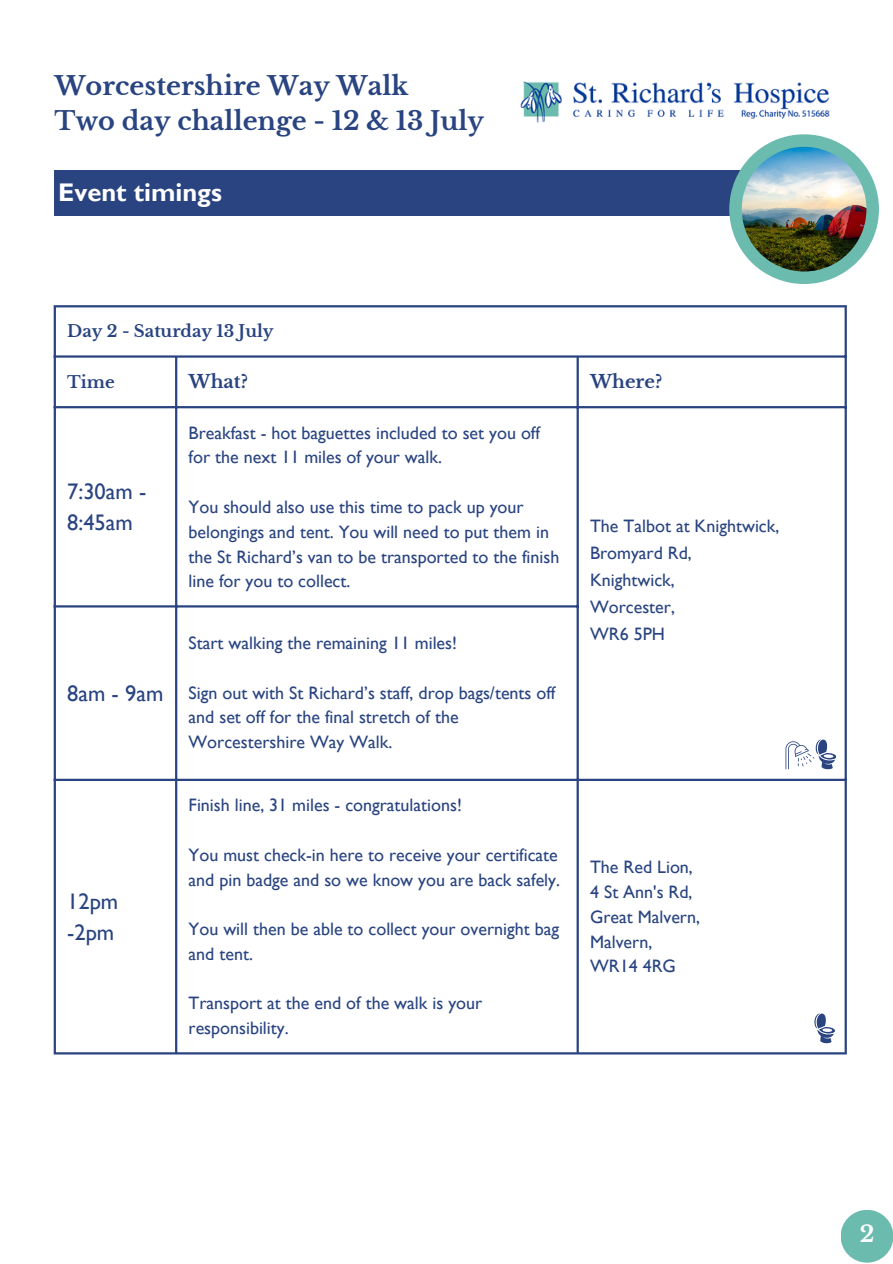
<style>
.page{position:relative;width:893px;height:1264px;background:#fff}
.page>*{position:absolute;margin:0;border:0;box-sizing:border-box;transform-origin:0 0}
.t1{font:700 25.5px/34.8px "Libre Baskerville";color:#294481}
.t2{font:700 25.5px "Gill Sans";color:#fff}
.t3{font:22.5px/30.3px "Gill Sans";color:#294481}
.t4{font:700 22.5px "Libre Baskerville";color:#fff}
.t5{font:18px/24.8px "Gill Sans";color:#294481}
.t6{font:700 18px "Libre Baskerville";color:#294481}
.t7{font:700 16.5px "Libre Baskerville";color:#294481}
</style>
<div class="page">
<img style="left:520px;top:81px;width:310px;height:42px">
<hr style="left:54px;top:307px;width:2px;height:745px;background:#294481">
<hr style="left:175px;top:357px;width:2px;height:695px;background:#294481">
<hr style="left:576px;top:357px;width:2px;height:695px;background:#294481">
<hr style="left:844px;top:307px;width:2px;height:745px;background:#294481">
<hr style="left:54px;top:305px;width:792px;height:2px;background:#294481">
<hr style="left:54px;top:355px;width:792px;height:2px;background:#294481">
<hr style="left:54px;top:406px;width:792px;height:2px;background:#294481">
<hr style="left:54px;top:605px;width:524px;height:2px;background:#294481">
<hr style="left:54px;top:778px;width:792px;height:3px;background:#294481">
<hr style="left:54px;top:1052px;width:792px;height:2px;background:#294481">
<div style="left:54px;top:170px;width:793px;height:45px;background:#294481"></div>
<svg style="left:729px;top:134px;width:149px;height:150px"></svg>
<img style="left:741px;top:147px;width:125px;height:124px">
<svg style="left:814px;top:1013px;width:20px;height:30px"></svg>
<svg style="left:785px;top:739px;width:50px;height:30px"></svg>
<div style="left:840px;top:1209px;width:52px;height:53px;background:#6bbbae;border-radius:50%"></div>
<p class="t1" style="left:54px;top:69px;width:431px">Worcestershire Way Walk<br>Two day challenge - 12 &amp; 13 July</p>
<h1 class="t2" style="left:58px;top:177px;width:165px">Event timings</h1>
<h1 class="t7" style="left:67px;top:321px;width:208px">Day 2 - Saturday 13 July</h1>
<p class="t7" style="left:67px;top:372px;width:49px">Time</p>
<p class="t6" style="left:188px;top:370px;width:61px">What?</p>
<p class="t6" style="left:590px;top:370px;width:74px">Where?</p>
<p class="t3" style="left:67px;top:476px;width:81px">7:30am -<br>8:45am</p>
<p class="t3" style="left:67px;top:678px;width:98px">8am - 9am</p>
<p class="t3" style="left:67px;top:886px;width:53px">12pm -2pm</p>
<p class="t5" style="left:188px;top:420px;width:353px">Breakfast - hot baguettes included to set you off for the next 11 miles of your walk.</p>
<p class="t5" style="left:188px;top:494px;width:372px">You should also use this time to pack up your belongings and tent. You will need to put them in the St Richard’s van to be transported to the finish line for you to collect.</p>
<p class="t5" style="left:188px;top:630px;width:270px">Start walking the remaining 11 miles!</p>
<p class="t5" style="left:188px;top:680px;width:368px">Sign out with St Richard’s staff, drop bags/tents off and set off for the final stretch of the<br>Worcestershire Way Walk.</p>
<p class="t5" style="left:188px;top:792px;width:275px">Finish line, 31 miles - congratulations!</p>
<p class="t5" style="left:188px;top:842px;width:373px">You must check-in here to receive your certificate and pin badge and so we know you are back safely.</p>
<p class="t5" style="left:188px;top:916px;width:372px">You will then be able to collect your overnight bag and tent.</p>
<p class="t5" style="left:188px;top:990px;width:295px">Transport at the end of the walk is your responsibility.</p>
<p class="t5" style="left:590px;top:512px;width:191px;line-height:27px">The Talbot at Knightwick,<br>Bromyard Rd,</p>
<p class="t5" style="left:590px;top:567px;width:86px">Knightwick,</p>
<p class="t5" style="left:590px;top:594px;width:86px">Worcester,</p>
<p class="t5" style="left:590px;top:621px;width:76px">WR6 5PH</p>
<p class="t5" style="left:590px;top:854px;width:104px">The Red Lion,</p>
<p class="t5" style="left:590px;top:879px;width:104px">4 St Ann's Rd,</p>
<p class="t5" style="left:590px;top:904px;width:111px">Great Malvern,</p>
<p class="t5" style="left:590px;top:928px;width:64px">Malvern,</p>
<p class="t5" style="left:590px;top:953px;width:87px">WR14 4RG</p>
<p class="t4" style="left:859px;top:1220px;width:16px">2</p>
</div>
